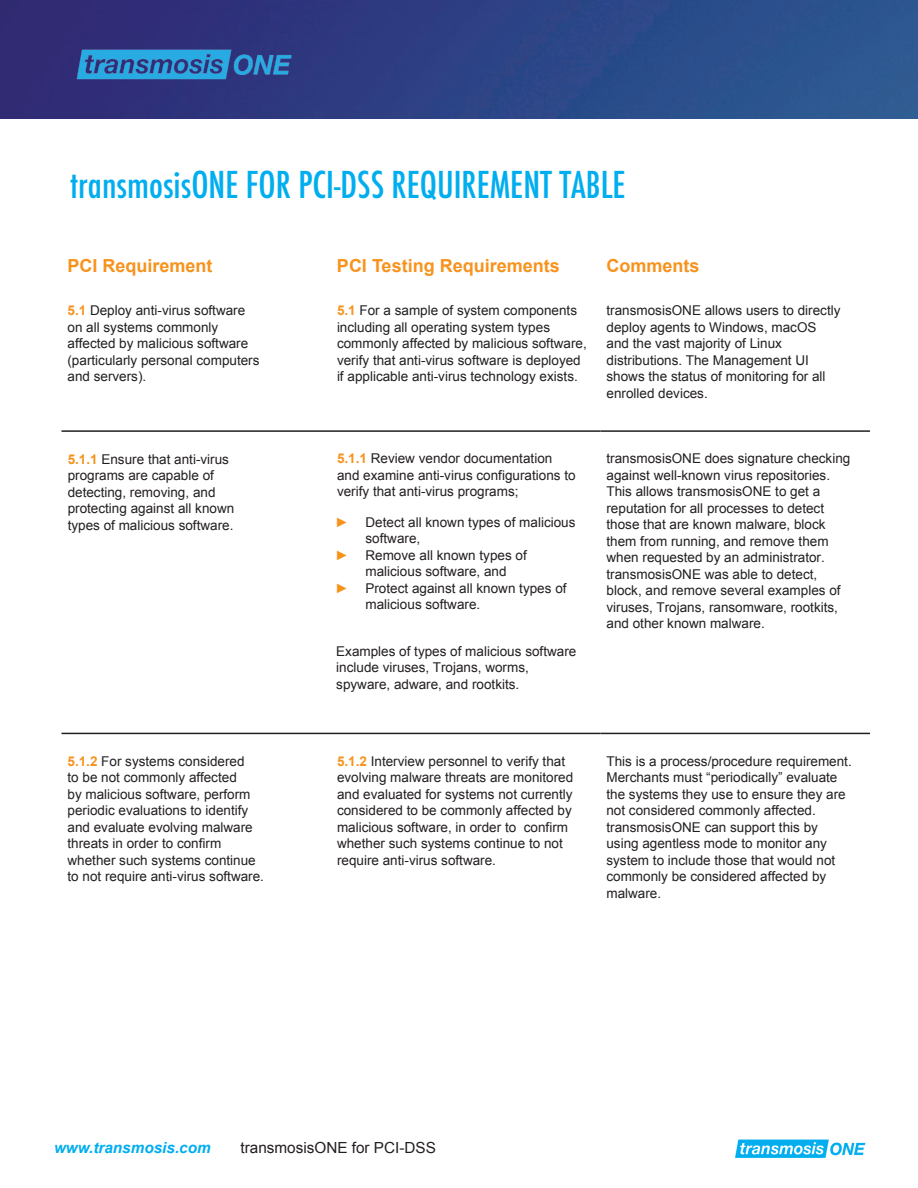
<style>
.page{position:relative;width:918px;height:1188px;background:#fff}
.page>*{position:absolute;margin:0;border:0;box-sizing:border-box;transform-origin:0 0}
.t1{font:500 condensed 36px "Futura";color:#00aeef}
.t2{font:700 18px "Arial";color:#f7931d}
.t3{font:15.3px "Arial";color:#231f20}
.t4{font:italic 700 15.3px "Arial";color:#00aeef}
.t5{font:13.5px/16.5px "Arial";color:#231f20}
.s1{font-weight:700;color:#f7931d}
.s2{font-family:"Arial Narrow";color:#f7931d}
.s3{font-style:inherit}
</style>
<div class="page">
<img style="left:0;top:0;width:918px;height:118px">
<img style="left:68px;top:38px;width:230px;height:59px">
<img style="left:735px;top:1139px;width:131px;height:19px">
<hr style="left:62px;top:733px;width:269px;height:1px;background:#231f20">
<hr style="left:331px;top:733px;width:270px;height:1px;background:#231f20">
<hr style="left:600px;top:733px;width:270px;height:1px;background:#231f20">
<hr style="left:62px;top:430px;width:269px;height:2px;background:#231f20">
<hr style="left:331px;top:430px;width:270px;height:2px;background:#231f20">
<hr style="left:600px;top:430px;width:270px;height:2px;background:#231f20">
<h1 class="t1" style="left:70px;top:161px;width:557px">transmosisONE FOR PCI-DSS REQUIREMENT TABLE</h1>
<h2 class="t2" style="left:68px;top:254px;width:147px">PCI Requirement</h2>
<h2 class="t2" style="left:606px;top:254px;width:95px">Comments</h2>
<p class="t5" style="left:67px;top:302px;width:194px"><span class="s1">5.1</span> Deploy anti-virus software on all systems commonly affected by malicious software (particularly personal computers and servers).</p>
<h2 class="t2" style="left:337px;top:254px;width:224px">PCI Testing Requirements</h2>
<p class="t5" style="left:337px;top:302px;width:251px"><span class="s1">5.1</span> For a sample of system components including all operating system types commonly affected by malicious software, verify that anti-virus software is deployed if applicable anti-virus technology exists.</p>
<p class="t5" style="left:607px;top:302px;width:236px">transmosisONE allows users to directly deploy agents to Windows, macOS and the vast majority of Linux distributions. The Management UI shows the status of monitoring for all enrolled devices.</p>
<p class="t5" style="left:68px;top:451px;width:168px"><span class="s1">5.1.1</span> Ensure that anti-virus programs are capable of detecting, removing, and protecting against all known types of malicious software.</p>
<p class="t5" style="left:337px;top:451px;width:240px"><span class="s1">5.1.1</span> Review vendor documentation and examine anti-virus configurations to verify that anti-virus programs;</p>
<p class="t5" style="left:337px;top:514px;width:240px"><span class="s2">►</span> Detect all known types of malicious</p>
<p class="t5" style="left:365px;top:530px;width:56px">software,</p>
<p class="t5" style="left:337px;top:547px;width:191px"><span class="s2">►</span> Remove all known types of</p>
<p class="t5" style="left:365px;top:563px;width:143px">malicious software, and</p>
<p class="t5" style="left:337px;top:580px;width:231px"><span class="s2">►</span> Protect against all known types of</p>
<p class="t5" style="left:365px;top:596px;width:116px">malicious software.</p>
<p class="t5" style="left:336px;top:643px;width:242px">Examples of types of malicious software include viruses, Trojans, worms, spyware, adware, and rootkits.</p>
<p class="t5" style="left:607px;top:450px;width:245px">transmosisONE does signature checking against well-known virus repositories.<br>This allows transmosisONE to get a reputation for all processes to detect those that are known malware, block them from running, and remove them when requested by an administrator. transmosisONE was able to detect, block, and remove several examples of viruses, Trojans, ransomware, rootkits, and other known malware.</p>
<p class="t5" style="left:68px;top:753px;width:198px"><span class="s1">5.1.2</span> For systems considered<br>to be not commonly affected<br>by malicious software, perform periodic evaluations to identify and evaluate evolving malware threats in order to confirm whether such systems continue to not require anti-virus software.</p>
<p class="t5" style="left:337px;top:753px;width:238px"><span class="s1">5.1.2</span> Interview personnel to verify that evolving malware threats are monitored and evaluated for systems not currently considered to be commonly affected by malicious software, in order to confirm whether such systems continue to not require anti-virus software.</p>
<p class="t5" style="left:606px;top:753px;width:247px">This is a process/procedure requirement.<br>Merchants must “periodically” evaluate the systems they use to ensure they are not considered commonly affected. transmosisONE can support this by using agentless mode to monitor any system to include those that would not commonly be considered affected by malware.</p>
<p class="t4" style="left:54px;top:1137px;width:158px">www.transmosis.com</p>
<p class="t3" style="left:240px;top:1137px;width:197px">transmosisONE for PC<span class="s3">I-</span>DSS</p>
</div>
